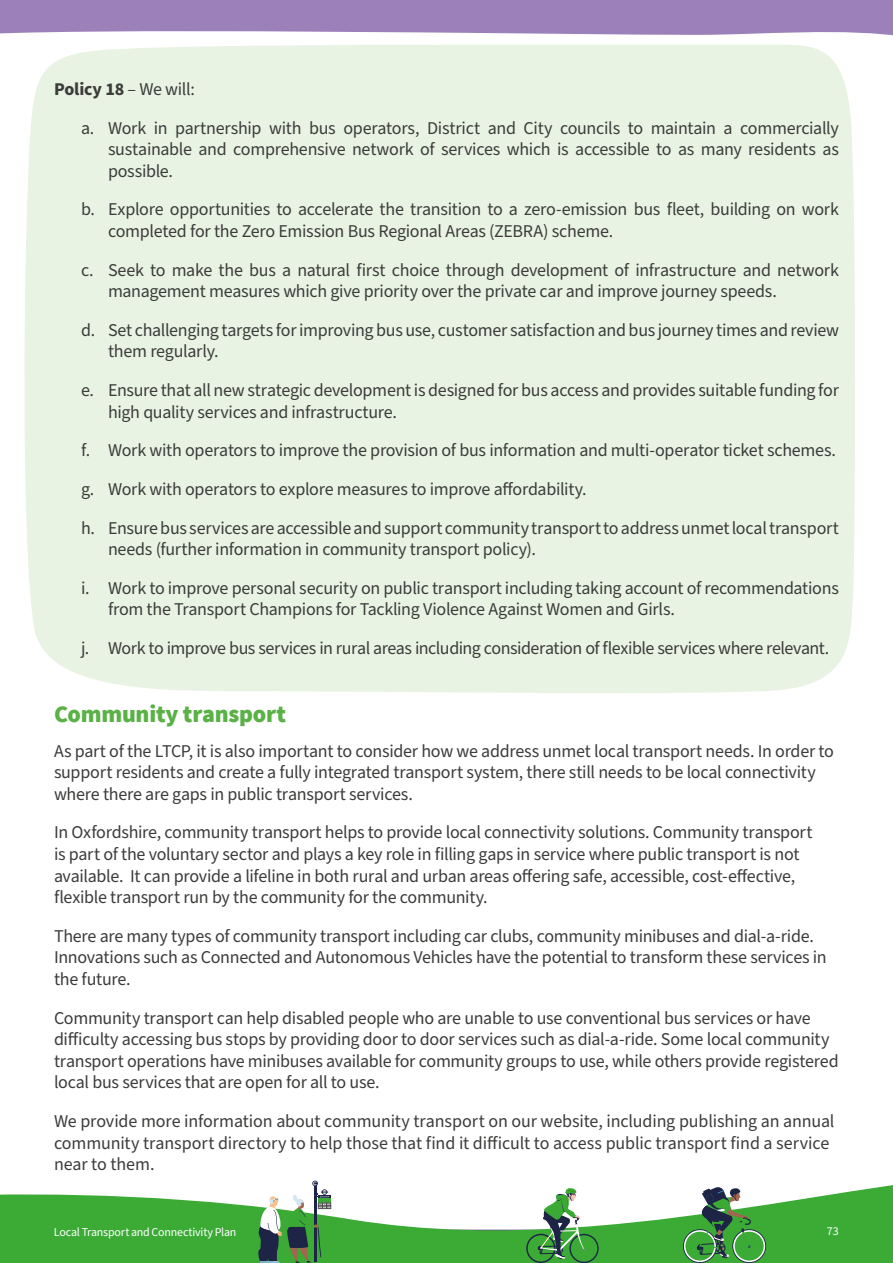
<style>
.page{position:relative;width:893px;height:1263px;background:#fff}
.page>*{position:absolute;margin:0;border:0;box-sizing:border-box;transform-origin:0 0}
.H2{font:900 24px "Source Sans Pro";letter-spacing:-.01em;color:#5ab146}
.body_text{font:18px/21.6px "Source Sans Pro";letter-spacing:-.015em;color:#3c3c3b}
.List_Paragraph{font:18px/21.6px "Source Sans Pro";letter-spacing:-.015em;color:#3c3c3b}
.body_text-2{font:700 18px "Source Sans Pro";letter-spacing:-.015em;color:#3c3c3b}
.t1{font:12px "Source Sans Pro";letter-spacing:-.015em;color:#fff}
.s1{font-weight:400}
</style>
<div class="page">
<svg style="left:0;top:4px;width:893px;height:32px;background:#a68dc0"></svg>
<svg style="left:0;top:1185px;width:893px;height:78px;fill:#3bab36"></svg>
<svg style="left:258px;top:1180px;width:73px;height:83px"></svg>
<svg style="left:526px;top:1188px;width:73px;height:75px"></svg>
<svg style="left:683px;top:1187px;width:83px;height:76px"></svg>
<div style="left:24px;top:45px;width:831px;height:648px;background:#e9f3e3"></div>
<p class="body_text-2" style="left:54px;top:77px;width:142px">Policy 18 <span class="s1">– We will:</span></p>
<p class="List_Paragraph" style="left:108px;top:117px;width:732px;text-align:justify;text-indent:-27px">a. Work in partnership with bus operators, District and City councils to maintain a commercially sustainable and comprehensive network of services which is accessible to as many residents as possible.</p>
<p class="List_Paragraph" style="left:108px;top:199px;width:732px;text-indent:-27px">b. Explore opportunities to accelerate the transition to a zero-emission bus fleet, building on work completed for the Zero Emission Bus Regional Areas (ZEBRA) scheme.</p>
<p class="List_Paragraph" style="left:108px;top:259px;width:732px;text-indent:-27px">c. Seek to make the bus a natural first choice through development of infrastructure and network management measures which give priority over the private car and improve journey speeds.</p>
<p class="List_Paragraph" style="left:108px;top:320px;width:733px;text-indent:-27px">d. Set challenging targets for improving bus use, customer satisfaction and bus journey times and review them regularly.</p>
<p class="List_Paragraph" style="left:108px;top:380px;width:732px;text-indent:-27px">e. Ensure that all new strategic development is designed for bus access and provides suitable funding for high quality services and infrastructure.</p>
<p class="List_Paragraph" style="left:81px;top:440px;width:757px">f. Work with operators to improve the provision of bus information and multi-operator ticket schemes.</p>
<p class="List_Paragraph" style="left:81px;top:479px;width:507px">g. Work with operators to explore measures to improve affordability.</p>
<p class="List_Paragraph" style="left:108px;top:517px;width:732px;text-indent:-27px">h. Ensure bus services are accessible and support community transport to address unmet local transport needs (further information in community transport policy).</p>
<p class="List_Paragraph" style="left:108px;top:577px;width:732px;text-indent:-27px">i. Work to improve personal security on public transport including taking account of recommendations from the Transport Champions for Tackling Violence Against Women and Girls.</p>
<p class="List_Paragraph" style="left:81px;top:638px;width:750px">j. Work to improve bus services in rural areas including consideration of flexible services where relevant.</p>
<h3 class="H2" style="left:54px;top:698px;width:234px">Community transport</h3>
<p class="body_text" style="left:54px;top:740px;width:781px">As part of the LTCP, it is also important to consider how we address unmet local transport needs. In order to support residents and create a fully integrated transport system, there still needs to be local connectivity where there are gaps in public transport services.</p>
<p class="body_text" style="left:54px;top:822px;width:760px">In Oxfordshire, community transport helps to provide local connectivity solutions. Community transport is part of the voluntary sector and plays a key role in filling gaps in service where public transport is not available. It can provide a lifeline in both rural and urban areas offering safe, accessible, cost-effective, flexible transport run by the community for the community.</p>
<p class="body_text" style="left:54px;top:926px;width:774px">There are many types of community transport including car clubs, community minibuses and dial-a-ride.<br>Innovations such as Connected and Autonomous Vehicles have the potential to transform these services in the future.</p>
<p class="body_text" style="left:54px;top:1007px;width:786px">Community transport can help disabled people who are unable to use conventional bus services or have difficulty accessing bus stops by providing door to door services such as dial-a-ride. Some local community transport operations have minibuses available for community groups to use, while others provide registered local bus services that are open for all to use.</p>
<p class="body_text" style="left:54px;top:1111px;width:782px">We provide more information about community transport on our website, including publishing an annual community transport directory to help those that find it difficult to access public transport find a service near to them.</p>
<p class="t1" style="left:54px;top:1224px;width:184px">Local Transport and Connectivity Plan</p>
<p class="t1" style="left:827px;top:1223px;width:14px">73</p>
</div>
